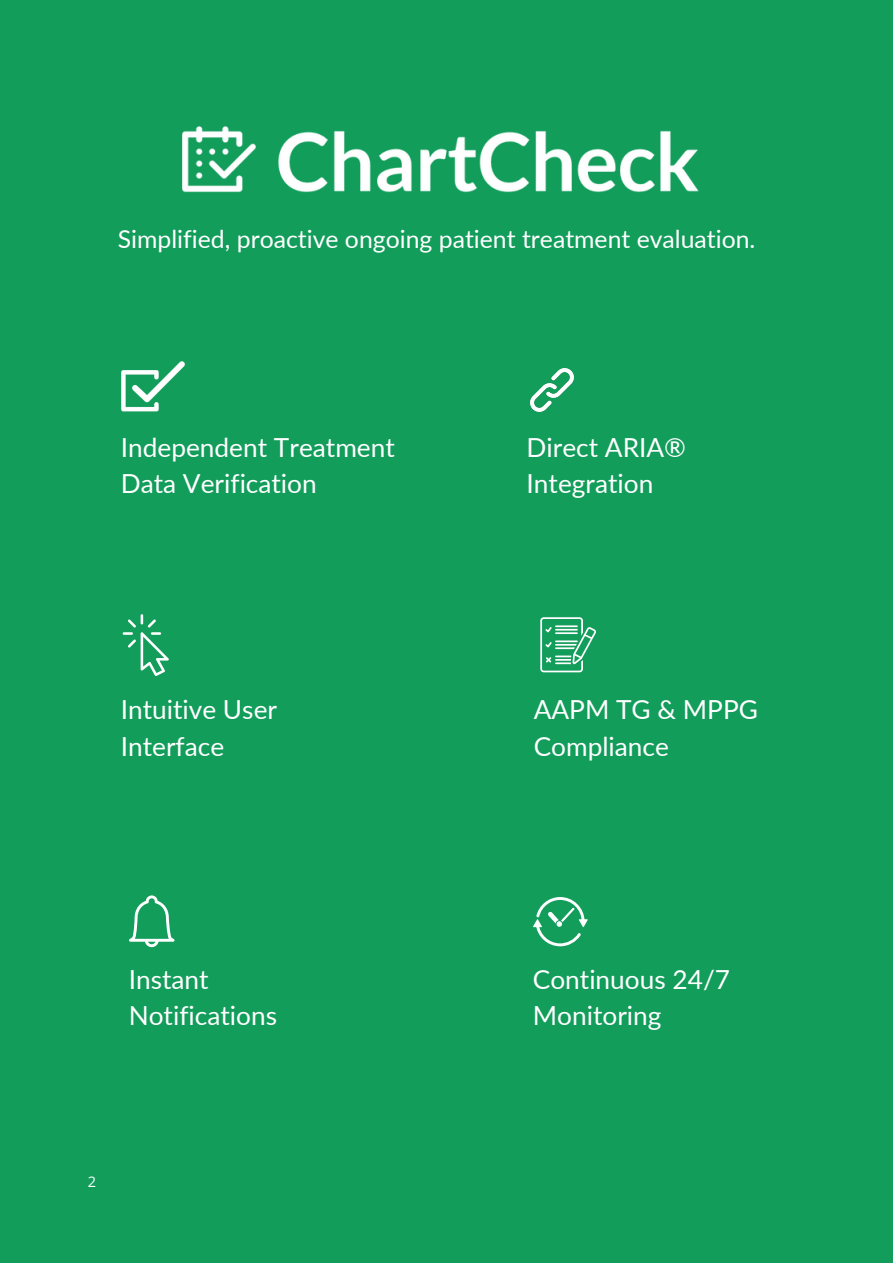
<style>
.page{position:relative;width:893px;height:1264px;background:#fff}
.page>*{position:absolute;margin:0;border:0;box-sizing:border-box;transform-origin:0 0}
.t1{font:26.25px/36.2px "Lato";color:#fff}
.t2{font:24.75px "Lato";color:#fff}
.t3{font:14.55px "Open Sans";color:#fff}
</style>
<div class="page">
<div style="left:0;top:0;width:892px;height:1262px;background:#129d5b"></div>
<img style="left:530px;top:368px;width:43px;height:43px">
<img style="left:121px;top:361px;width:64px;height:51px">
<svg style="left:123px;top:614px;width:46px;height:62px"></svg>
<svg style="left:540px;top:617px;width:56px;height:55px"></svg>
<svg style="left:533px;top:897px;width:54px;height:49px"></svg>
<svg style="left:129px;top:895px;width:46px;height:52px"></svg>
<img style="left:178px;top:373px;width:7px;height:39px">
<img style="left:182px;top:126px;width:517px;height:67px">
<p class="t2" style="left:118px;top:224px;width:639px">Simplified, proactive ongoing patient treatment evaluation.</p>
<p class="t1" style="left:121px;top:428px;width:275px">Independent Treatment<br>Data Verification</p>
<p class="t1" style="left:121px;top:691px;width:158px">Intuitive User<br>Interface</p>
<p class="t1" style="left:526px;top:428px;width:161px">Direct ARIA®<br>Integration</p>
<p class="t1" style="left:533px;top:691px;width:226px">AAPM TG &amp; MPPG<br>Compliance</p>
<p class="t1" style="left:129px;top:960px;width:150px">Instant<br>Notifications</p>
<p class="t1" style="left:533px;top:960px;width:199px">Continuous 24/7<br>Monitoring</p>
<p class="t3" style="left:88px;top:1171px;width:10px">2</p>
</div>
